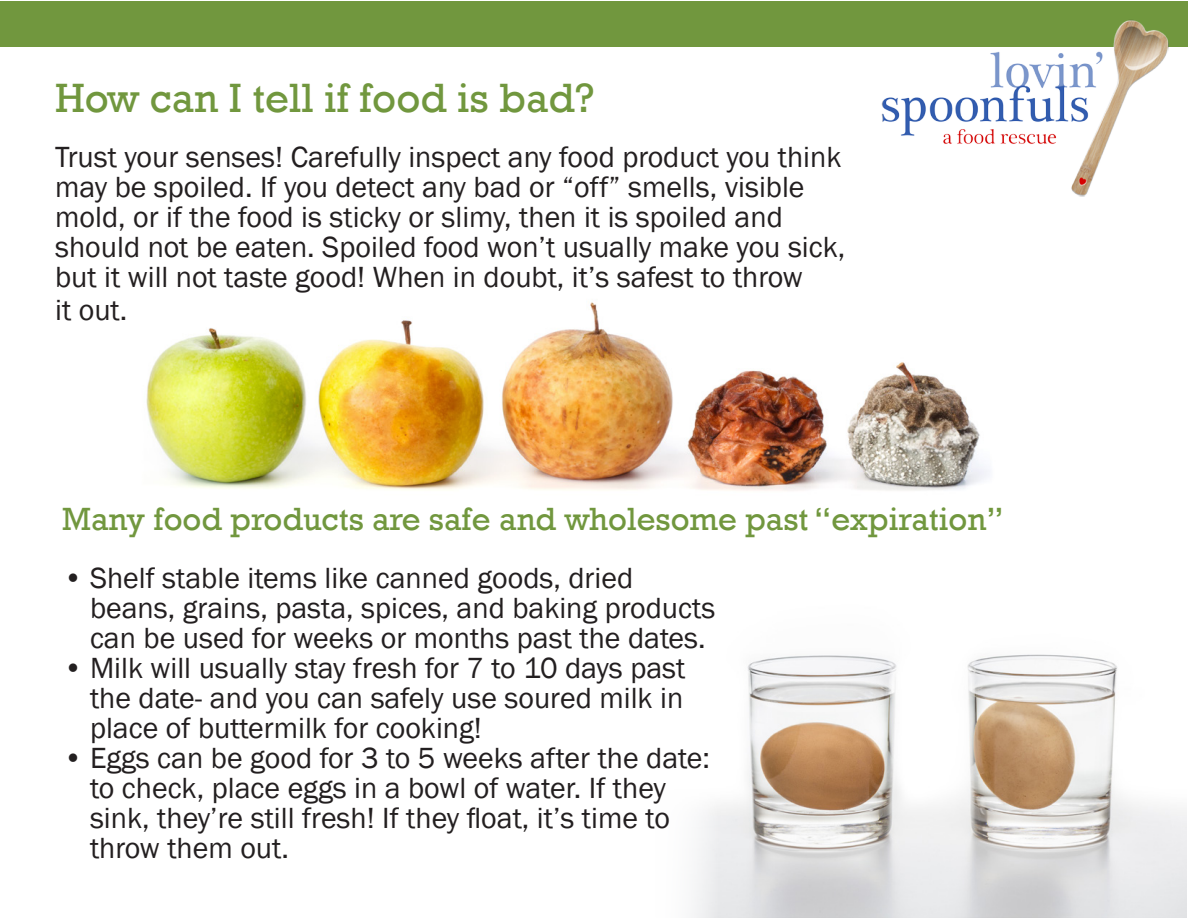
<style>
.page{position:relative;width:1188px;height:918px;background:#fff}
.page>*{position:absolute;margin:0;border:0;box-sizing:border-box;transform-origin:0 0}
.Subhead{font:42px "Rockwell";color:#71973e}
.Subhead-2{font:33px "Rockwell";color:#71973e}
.Text{font:30px/30px "Franklin Gothic";color:#231f20}
</style>
<div class="page">
<img style="left:146px;top:302px;width:844px;height:189px">
<img style="left:694px;top:654px;width:492px;height:264px">
<div style="left:0;top:1px;width:1188px;height:45px;background:#71973e"></div>
<img style="left:861px;top:20px;width:325px;height:177px">
<p class="Subhead" style="left:55px;top:74px;width:541px">How can I tell if food is bad?</p>
<p class="Text" style="left:55px;top:142px;width:792px">Trust your senses! Carefully inspect any food product you think may be spoiled. If you detect any bad or “off” smells, visible mold, or if the food is sticky or slimy, then it is spoiled and should not be eaten. Spoiled food won’t usually make you sick, but it will not taste good! When in doubt, it’s safest to throw</p>
<p class="Text" style="left:55px;top:295px;width:74px">it out.</p>
<p class="Subhead-2" style="left:62px;top:499px;width:943px">Many food products are safe and wholesome past “expiration”</p>
<p class="Text" style="left:90px;top:564px;width:627px;text-indent:-27px">• Shelf stable items like canned goods, dried beans, grains, pasta, spices, and baking products can be used for weeks or months past the dates.</p>
<p class="Text" style="left:90px;top:654px;width:597px;text-align:justify;text-indent:-27px">• Milk will usually stay fresh for 7 to 10 days past the date- and you can safely use soured milk in place of buttermilk for cooking!</p>
<p class="Text" style="left:90px;top:744px;width:622px;text-indent:-27px">• Eggs can be good for 3 to 5 weeks after the date: to check, place eggs in a bowl of water. If they sink, they’re still fresh! If they float, it’s time to throw them out.</p>
</div>
